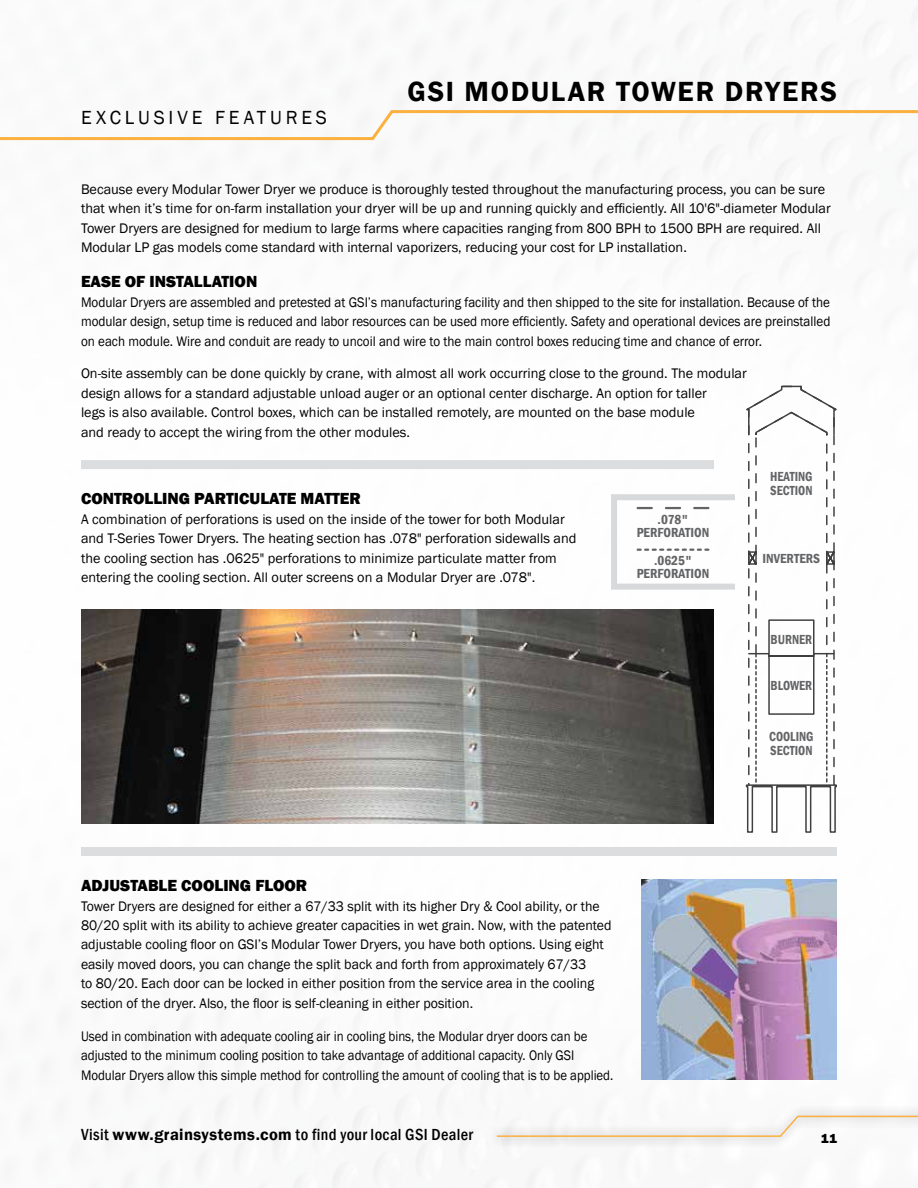
<style>
.page{position:relative;width:918px;height:1188px;background:#fff}
.page>*{position:absolute;margin:0;border:0;box-sizing:border-box;transform-origin:0 0}
.t1{font:600 28.5px "Franklin Gothic";letter-spacing:.055em;color:#000}
.t2{font:19.5px "Franklin Gothic";letter-spacing:.2em;color:#000}
.t3{font:800 16.5px "Franklin Gothic";color:#000}
.t4{font:500 condensed 16.5px "Franklin Gothic";letter-spacing:.025em;color:#000}
.t5{font:14.25px/19.5px "Franklin Gothic";color:#000}
.t6{font:14.25px/19.5px "Franklin Gothic";color:#000;text-align:justify;scale:.92 1}
.t7{font:14.25px/19.5px "Franklin Gothic";color:#000;scale:.9 1}
.t8{font:600 condensed 13.5px/13.5px "Franklin Gothic";color:#636466;text-align:center}
.t9{font:600 condensed 13.5px/13.5px "Franklin Gothic";color:#636466;scale:.94 1}
.t10{font:800 13.5px "Franklin Gothic";color:#000}
.s1{font-weight:600;font-stretch:normal}
</style>
<div class="page">
<img style="left:44px;top:0;width:874px;height:1188px">
<div style="left:487px;top:1104px;width:431px;height:45px;background:#000;opacity:.65"></div>
<svg style="left:495px;top:1115px;width:423px;height:23px"></svg>
<svg style="left:746px;top:386px;width:91px;height:447px"></svg>
<svg style="left:0;top:109px;width:918px;height:33px"></svg>
<img style="left:81px;top:609px;width:633px;height:215px">
<svg style="left:638px;top:549px;width:70px;height:2px"></svg>
<div style="left:611px;top:494px;width:127px;height:96px;border:6px solid #d7d9da"></div>
<svg style="left:638px;top:507px;width:70px;height:2px"></svg>
<div style="left:81px;top:460px;width:633px;height:9px;background:#dcddde"></div>
<img style="left:641px;top:879px;width:196px;height:201px">
<div style="left:81px;top:847px;width:756px;height:9px;background:#dcddde"></div>
<h2 class="t2" style="left:81px;top:105px;width:248px">EXCLUSIVE FEATURES</h2>
<h1 class="t1" style="left:408px;top:74px;width:431px">GSI MODULAR TOWER DRYERS</h1>
<p class="t5" style="left:81px;top:179px;width:751px">Because every Modular Tower Dryer we produce is thoroughly tested throughout the manufacturing process, you can be sure that when it’s time for on-farm installation your dryer will be up and running quickly and efficiently. All 10'6"-diameter Modular Tower Dryers are designed for medium to large farms where capacities ranging from 800 BPH to 1500 BPH are required. All Modular LP gas models come standard with internal vaporizers, reducing your cost for LP installation.</p>
<p class="t3" style="left:81px;top:271px;width:178px">EASE OF INSTALLATION</p>
<p class="t6" style="left:81px;top:292px;width:816px">Modular Dryers are assembled and pretested at GSI’s manufacturing facility and then shipped to the site for installation. Because of the modular design, setup time is reduced and labor resources can be used more efficiently. Safety and operational devices are preinstalled on each module. Wire and conduit are ready to uncoil and wire to the main control boxes reducing time and chance of error.</p>
<p class="t5" style="left:81px;top:364px;width:667px">On-site assembly can be done quickly by crane, with almost all work occurring close to the ground. The modular design allows for a standard adjustable unload auger or an optional center discharge. An option for taller<br>legs is also available. Control boxes, which can be installed remotely, are mounted on the base module<br>and ready to accept the wiring from the other modules.</p>
<p class="t3" style="left:81px;top:488px;width:281px">CONTROLLING PARTICULATE MATTER</p>
<p class="t5" style="left:81px;top:509px;width:497px">A combination of perforations is used on the inside of the tower for both Modular and T-Series Tower Dryers. The heating section has .078" perforation sidewalls and the cooling section has .0625" perforations to minimize particulate matter from entering the cooling section. All outer screens on a Modular Dryer are .078".</p>
<p class="t8" style="left:637px;top:512px;width:74px">.078"<br>PERFORATION</p>
<p class="t8" style="left:637px;top:553px;width:74px">.0625"<br>PERFORATION</p>
<p class="t3" style="left:81px;top:875px;width:228px">ADJUSTABLE COOLING FLOOR</p>
<p class="t5" style="left:81px;top:896px;width:532px">Tower Dryers are designed for either a 67/33 split with its higher Dry &amp; Cool ability, or the 80/20 split with its ability to achieve greater capacities in wet grain. Now, with the patented adjustable cooling floor on GSI’s Modular Tower Dryers, you have both options. Using eight easily moved doors, you can change the split back and forth from approximately 67/33<br>to 80/20. Each door can be locked in either position from the service area in the cooling section of the dryer. Also, the floor is self-cleaning in either position.</p>
<p class="t7" style="left:81px;top:1027px;width:593px">Used in combination with adequate cooling air in cooling bins, the Modular dryer doors can be adjusted to the minimum cooling position to take advantage of additional capacity. Only GSI<br>Modular Dryers allow this simple method for controlling the amount of cooling that is to be applied.</p>
<p class="t9" style="left:770px;top:470px;width:47px">HEATING<br>SECTION</p>
<p class="t8" style="left:763px;top:551px;width:59px">INVERTERS</p>
<p class="t9" style="left:771px;top:633px;width:46px">BURNER</p>
<p class="t9" style="left:771px;top:679px;width:46px">BLOWER</p>
<p class="t9" style="left:769px;top:730px;width:49px">COOLING<br>SECTION</p>
<p class="t4" style="left:81px;top:1124px;width:393px">Visit <span class="s1">www.grainsystems.com</span> to find your local GSI Dealer</p>
<p class="t10" style="left:821px;top:1130px;width:18px">11</p>
</div>
